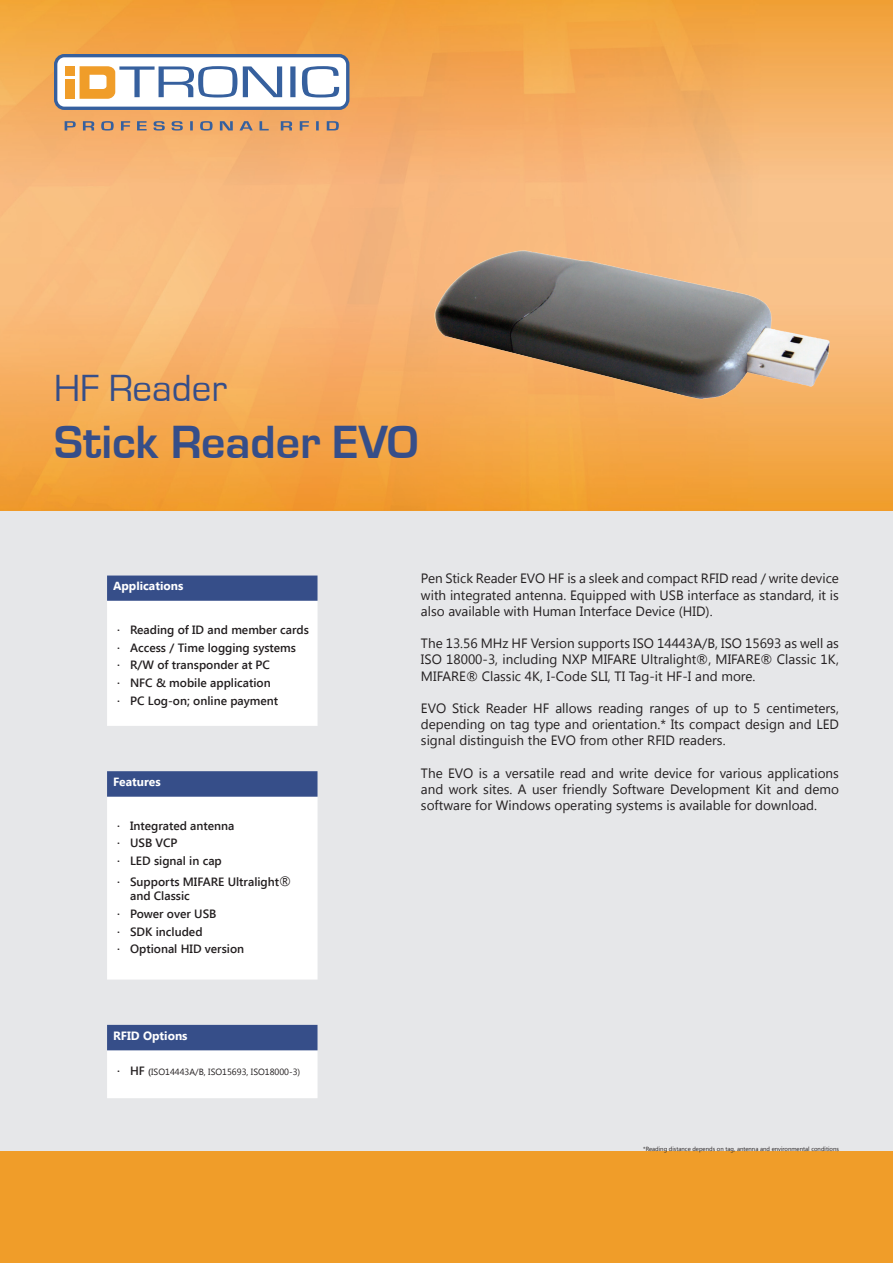
<style>
.page{position:relative;width:893px;height:1263px;background:#fff}
.page>*{position:absolute;margin:0;border:0;box-sizing:border-box;transform-origin:0 0}
.t1{font:700 48px "Eurostile T";color:#364e89}
.t2{font:39px "Eurostile T";color:#364e89}
.t3{font:600 18px "Minion Pro";color:#231f20}
.t4{font:13.5px/16.2px "Segoe UI";color:#231f20;text-align:justify}
.t5{font:600 12px/17.7px "Segoe UI";color:#231f20}
.t6{font:700 12px "Segoe UI";color:#fff}
.t7{font:9px "Segoe UI";color:#231f20}
.t8{font:6px "Segoe UI";color:#231f20}
.s1{font-weight:400;font-size:13.5px}
.s2{font-weight:600;font-size:12px}
.s3{font-weight:600}
</style>
<div class="page">
<div style="left:0;top:1px;width:893px;height:1262px;background:#e6e7e9"></div>
<img style="left:0;top:0;width:893px;height:510px">
<div style="left:0;top:1152px;width:893px;height:111px;background:#f09d29"></div>
<div style="left:56px;top:56px;width:292px;height:52px;background:#fff;border-radius:9px"></div>
<div style="left:54px;top:54px;width:295px;height:56px;border:3px solid #36609e;border-radius:9px"></div>
<div style="left:65px;top:66px;width:10px;height:10px;background:#f09d29"></div>
<div style="left:65px;top:79px;width:10px;height:20px;background:#f09d29"></div>
<svg style="left:80px;top:66px;width:259px;height:33px"></svg>
<svg style="left:65px;top:121px;width:274px;height:10px;background:#b99478"></svg>
<img style="left:421px;top:219px;width:416px;height:211px">
<div style="left:110px;top:774px;width:205px;height:202px;background:#fff"></div>
<div style="left:107px;top:771px;width:211px;height:208px;border:6px solid #fff"></div>
<div style="left:110px;top:774px;width:205px;height:20px;background:#364e89"></div>
<div style="left:107px;top:771px;width:211px;height:26px;border:6px solid #364e89"></div>
<div style="left:110px;top:1028px;width:205px;height:67px;background:#fff"></div>
<div style="left:107px;top:1025px;width:211px;height:73px;border:6px solid #fff"></div>
<div style="left:110px;top:1028px;width:205px;height:19px;background:#364e89"></div>
<div style="left:107px;top:1025px;width:211px;height:25px;border:6px solid #364e89"></div>
<div style="left:110px;top:578px;width:205px;height:145px;background:#fff"></div>
<div style="left:107px;top:575px;width:211px;height:151px;border:6px solid #fff"></div>
<div style="left:110px;top:578px;width:205px;height:20px;background:#364e89"></div>
<div style="left:107px;top:575px;width:211px;height:26px;border:6px solid #364e89"></div>
<h2 class="t2" style="left:54px;top:367px;width:174px">HF Reader</h2>
<h1 class="t1" style="left:54px;top:416px;width:366px">Stick Reader EVO</h1>
<p class="t6" style="left:113px;top:577px;width:72px">Applications</p>
<p class="t5" style="left:117px;top:620px;width:193px">· Reading of ID and member cards · Access / Time logging systems<br>· R/W of transponder at PC<br>· NFC &amp; mobile application<br>· PC Log-on; online payment</p>
<p class="t6" style="left:113px;top:773px;width:49px">Features</p>
<p class="t5" style="left:117px;top:816px;width:119px">· Integrated antenna · USB VCP<br>· LED signal in cap</p>
<p class="t5" style="left:130px;top:873px;width:163px;line-height:14.4px;text-indent:-13px">· Supports MIFARE Ultralight<span class="s1">® </span>and Classic</p>
<p class="t5" style="left:117px;top:904px;width:128px">· Power over USB<br>· SDK included<br>· Optional HID version</p>
<p class="t6" style="left:113px;top:1027px;width:76px">RFID Options</p>
<h3 class="t3" style="left:117px;top:1026px;width:6px">·</h3>
<p class="t7" style="left:117px;top:1066px;width:185px"><span class="s2">· HF</span> <span class="s3">(</span>ISO14443A/B, ISO15693, ISO18000-3)</p>
<p class="t4" style="left:421px;top:570px;width:419px">Pen Stick Reader EVO HF is a sleek and compact RFID read / write device with integrated antenna. Equipped with USB interface as standard, it is also available with Human Interface Device (HID).</p>
<p class="t4" style="left:421px;top:635px;width:419px">The 13.56 MHz HF Version supports ISO 14443A/B, ISO 15693 as well as ISO 18000-3, including NXP MIFARE Ultralight®, MIFARE® Classic 1K, MIFARE® Classic 4K, I-Code SLI, TI Tag-it HF-I and more.</p>
<p class="t4" style="left:421px;top:699px;width:419px">EVO Stick Reader HF allows reading ranges of up to 5 centimeters, depending on tag type and orientation.* Its compact design and LED signal distinguish the EVO from other RFID readers.</p>
<p class="t4" style="left:421px;top:764px;width:419px">The EVO is a versatile read and write device for various applications and work sites. A user friendly Software Development Kit and demo software for Windows operating systems is available for download.</p>
<p class="t8" style="left:643px;top:1144px;width:197px">*Reading distance depends on tag, antenna and environmental conditions</p>
</div>
